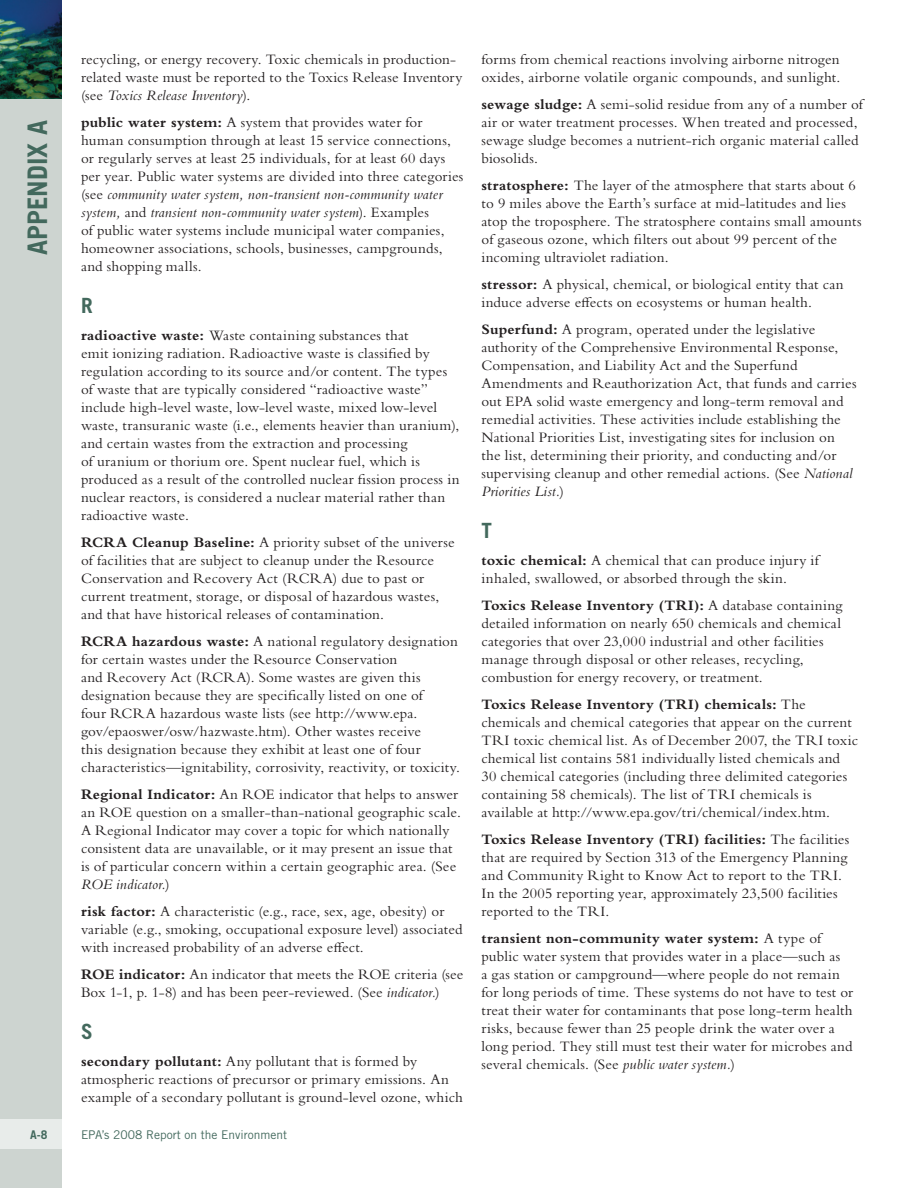
<style>
.page{position:relative;width:918px;height:1188px;background:#fff}
.page>*{position:absolute;margin:0;border:0;box-sizing:border-box;transform-origin:0 0}
.t1{font:700 27px "Trade Gothic LT Std";color:#43695d}
.glossary_letter{font:700 21px "Trade Gothic LT Std";color:#43695d}
.body_text_space_befo{font:15px/18px "Bembo Std";letter-spacing:.01em;color:#231f20}
.body_text{font:15px/18px "Bembo Std";letter-spacing:.01em;color:#231f20}
.t2{font:12px "Trade Gothic LT Std";color:#43695d}
.t3{font:700 12px "Trade Gothic LT Std";color:#43695d}
.s1{font-style:italic}
.s2{font-weight:700}
</style>
<div class="page">
<div style="left:0;top:0;width:62px;height:1188px;background:#cdd4d0"></div>
<div style="left:0;top:1119px;width:61px;height:30px;background:#e8ecea"></div>
<img style="left:0;top:0;width:62px;height:99px">
<h1 class="t1" style="left:21px;top:255px;width:137px;rotate:-90deg">APPENDIX A</h1>
<p class="body_text_space_befo" style="left:81px;top:50px;width:383px">recycling, or energy recovery. Toxic chemicals in production&shy;related waste must be reported to the Toxics Release Inventory (see <span class="s1">Toxics Release Inventory</span>).</p>
<p class="body_text_space_befo" style="left:81px;top:113px;width:384px"><span class="s2">public water system:</span> A system that provides water for human consumption through at least 15 service connections, or regularly serves at least 25 individuals, for at least 60 days per year. Public water systems are divided into three categories (see <span class="s1">community water system, non-transient non-community water system,</span> and <span class="s1">transient non-community water system</span>). Examples<br>of public water systems include municipal water companies, homeowner associations, schools, businesses, campgrounds, and shopping malls.</p>
<p class="glossary_letter" style="left:81px;top:293px;width:13px">R</p>
<p class="body_text" style="left:81px;top:326px;width:380px"><span class="s2">radioactive waste:</span> Waste containing substances that<br>emit ionizing radiation. Radioactive waste is classified by regulation according to its source and/or content. The types of waste that are typically considered “radioactive waste” include high-level waste, low-level waste, mixed low-level waste, transuranic waste (i.e., elements heavier than uranium), and certain wastes from the extraction and processing<br>of uranium or thorium ore. Spent nuclear fuel, which is produced as a result of the controlled nuclear fission process in nuclear reactors, is considered a nuclear material rather than radioactive waste.</p>
<p class="body_text_space_befo" style="left:81px;top:533px;width:375px"><span class="s2">RCRA Cleanup Baseline:</span> A priority subset of the universe of facilities that are subject to cleanup under the Resource Conservation and Recovery Act (RCRA) due to past or current treatment, storage, or disposal of hazardous wastes, and that have historical releases of contamination.</p>
<p class="body_text_space_befo" style="left:81px;top:632px;width:381px"><span class="s2">RCRA hazardous waste:</span> A national regulatory designation for certain wastes under the Resource Conservation<br>and Recovery Act (RCRA). Some wastes are given this designation because they are specifically listed on one of<br>four RCRA hazardous waste lists (see http://www.epa. gov/epaoswer/osw/hazwaste.htm). Other wastes receive<br>this designation because they exhibit at least one of four characteristics—ignitability, corrosivity, reactivity, or toxicity.</p>
<p class="body_text_space_befo" style="left:81px;top:785px;width:381px"><span class="s2">Regional Indicator:</span> An ROE indicator that helps to answer an ROE question on a smaller-than-national geographic scale.<br>A Regional Indicator may cover a topic for which nationally consistent data are unavailable, or it may present an issue that is of particular concern within a certain geographic area. (See <span class="s1">ROE indicator.</span>)</p>
<p class="body_text_space_befo" style="left:81px;top:902px;width:383px"><span class="s2">risk factor:</span> A characteristic (e.g., race, sex, age, obesity) or variable (e.g., smoking, occupational exposure level) associated with increased probability of an adverse effect.</p>
<p class="body_text_space_befo" style="left:81px;top:965px;width:384px"><span class="s2">ROE indicator:</span> An indicator that meets the ROE criteria (see<br>Box 1-1, p. 1-8) and has been peer-reviewed. (See <span class="s1">indicator.</span>)</p>
<p class="glossary_letter" style="left:81px;top:1019px;width:13px">S</p>
<p class="body_text" style="left:81px;top:1052px;width:383px"><span class="s2">secondary pollutant:</span> Any pollutant that is formed by atmospheric reactions of precursor or primary emissions. An example of a secondary pollutant is ground-level ozone, which</p>
<p class="t3" style="left:30px;top:1127px;width:19px">A-8</p>
<p class="t2" style="left:81px;top:1127px;width:208px">EPA’s 2008 Report on the Environment</p>
<p class="body_text" style="left:482px;top:50px;width:360px">forms from chemical reactions involving airborne nitrogen oxides, airborne volatile organic compounds, and sunlight.</p>
<p class="body_text_space_befo" style="left:482px;top:95px;width:383px"><span class="s2">sewage sludge:</span> A semi-solid residue from any of a number of air or water treatment processes. When treated and processed, sewage sludge becomes a nutrient-rich organic material called biosolids.</p>
<p class="body_text_space_befo" style="left:482px;top:176px;width:382px"><span class="s2">stratosphere:</span> The layer of the atmosphere that starts about 6 to 9 miles above the Earth’s surface at mid-latitudes and lies atop the troposphere. The stratosphere contains small amounts of gaseous ozone, which filters out about 99 percent of the incoming ultraviolet radiation.</p>
<p class="body_text_space_befo" style="left:482px;top:275px;width:364px"><span class="s2">stressor:</span> A physical, chemical, or biological entity that can induce adverse effects on ecosystems or human health.</p>
<p class="body_text_space_befo" style="left:482px;top:320px;width:377px"><span class="s2">Superfund:</span> A program, operated under the legislative authority of the Comprehensive Environmental Response, Compensation, and Liability Act and the Superfund Amendments and Reauthorization Act, that funds and carries out EPA solid waste emergency and long-term removal and remedial activities. These activities include establishing the National Priorities List, investigating sites for inclusion on the list, determining their priority, and conducting and/or supervising cleanup and other remedial actions. (See <span class="s1">National Priorities List.</span>)</p>
<p class="glossary_letter" style="left:482px;top:518px;width:12px">T</p>
<p class="body_text" style="left:482px;top:551px;width:339px"><span class="s2">toxic chemical:</span> A chemical that can produce injury if inhaled, swallowed, or absorbed through the skin.</p>
<p class="body_text_space_befo" style="left:482px;top:596px;width:362px"><span class="s2">Toxics Release Inventory (TRI):</span> A database containing detailed information on nearly 650 chemicals and chemical categories that over 23,000 industrial and other facilities manage through disposal or other releases, recycling, combustion for energy recovery, or treatment.</p>
<p class="body_text_space_befo" style="left:482px;top:695px;width:378px"><span class="s2">Toxics Release Inventory (TRI) chemicals:</span> The chemicals and chemical categories that appear on the current TRI toxic chemical list. As of December 2007, the TRI toxic chemical list contains 581 individually listed chemicals and 30 chemical categories (including three delimited categories containing 58 chemicals). The list of TRI chemicals is available at http://www.epa.gov/tri/chemical/index.htm.</p>
<p class="body_text_space_befo" style="left:482px;top:830px;width:369px"><span class="s2">Toxics Release Inventory (TRI) facilities:</span> The facilities that are required by Section 313 of the Emergency Planning and Community Right to Know Act to report to the TRI.<br>In the 2005 reporting year, approximately 23,500 facilities reported to the TRI.</p>
<p class="body_text_space_befo" style="left:482px;top:929px;width:373px"><span class="s2">transient non-community water system:</span> A type of public water system that provides water in a place—such as<br>a gas station or campground—where people do not remain for long periods of time. These systems do not have to test or treat their water for contaminants that pose long-term health risks, because fewer than 25 people drink the water over a long period. They still must test their water for microbes and several chemicals. (See <span class="s1">public water system.</span>)</p>
</div>
